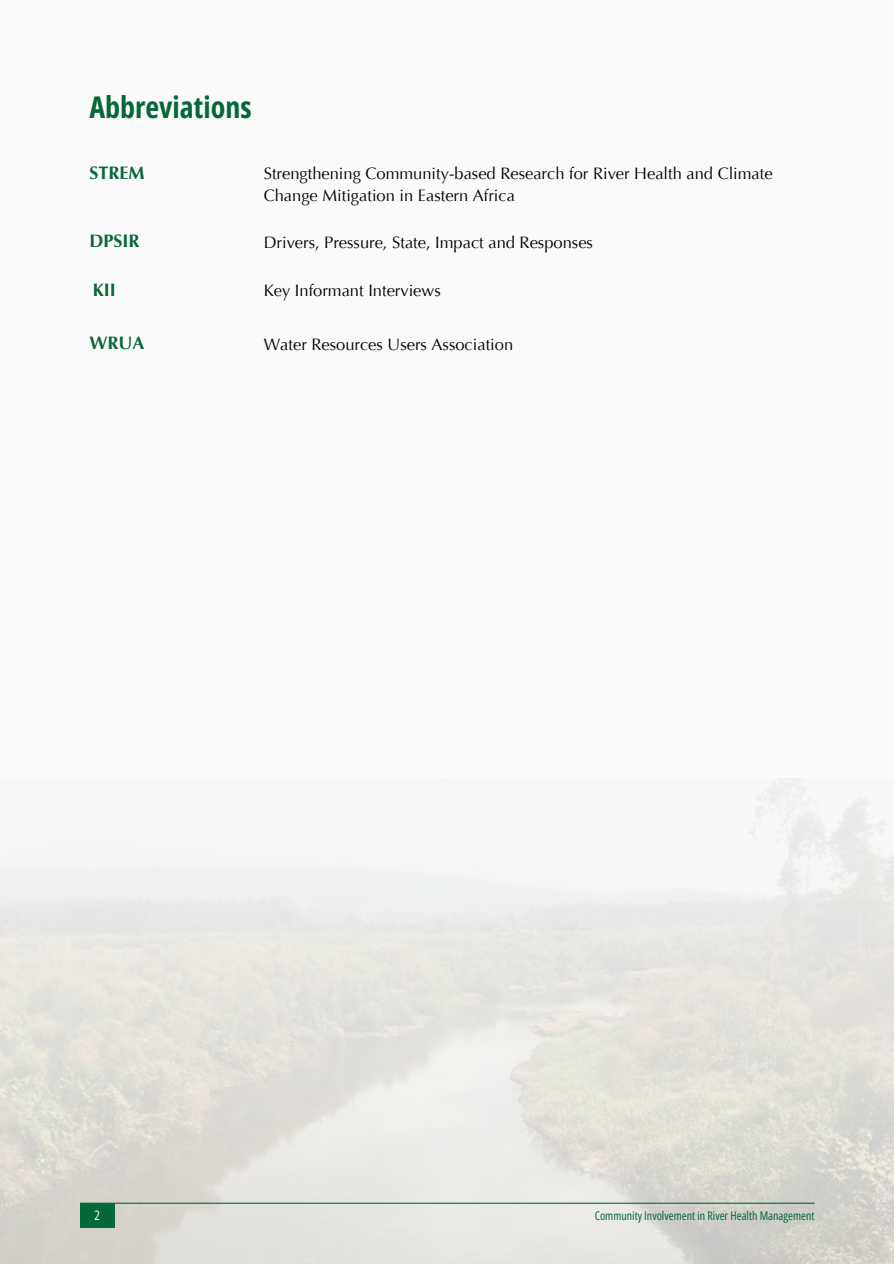
<style>
.page{position:relative;width:894px;height:1264px;background:#fff}
.page>*{position:absolute;margin:0;border:0;box-sizing:border-box;transform-origin:0 0}
.t1{font:700 30px "Open Sans Condensed";color:#056839}
.t2{font:700 18px "Optima LT Pro";color:#056839}
.t3{font:16.5px/22.5px "Optima LT Pro";color:#000}
.t4{font:12.9px "Open Sans Condensed";color:#fff}
.t5{font:12px "Open Sans Condensed";color:#056839}
</style>
<div class="page">
<img style="left:0;top:778px;width:893px;height:485px">
<hr style="left:80px;top:1202px;width:734px;height:1px;background:#056839">
<div style="left:80px;top:1203px;width:34px;height:24px;background:#056839"></div>
<p class="t1" style="left:89px;top:86px;width:164px">Abbreviations</p>
<h1 class="t2" style="left:89px;top:165px;width:57px">STREM</h1>
<h2 class="t3" style="left:264px;top:163px;width:510px">Strengthening Community-based Research for River Health and Climate<br>Change Mitigation in Eastern Africa</h2>
<h2 class="t2" style="left:89px;top:234px;width:52px">DPSIR</h2>
<h2 class="t3" style="left:264px;top:233px;width:330px">Drivers, Pressure, State, Impact and Responses</h2>
<h2 class="t2" style="left:93px;top:283px;width:24px">KII</h2>
<h3 class="t3" style="left:264px;top:281px;width:178px">Key Informant Interviews</h3>
<h3 class="t2" style="left:89px;top:336px;width:57px">WRUA</h3>
<h3 class="t3" style="left:264px;top:335px;width:251px">Water Resources Users Association</h3>
<h3 class="t4" style="left:94px;top:1206px;width:7px">2</h3>
<p class="t5" style="left:594px;top:1206px;width:221px">Community Involvement in River Health Management</p>
</div>
